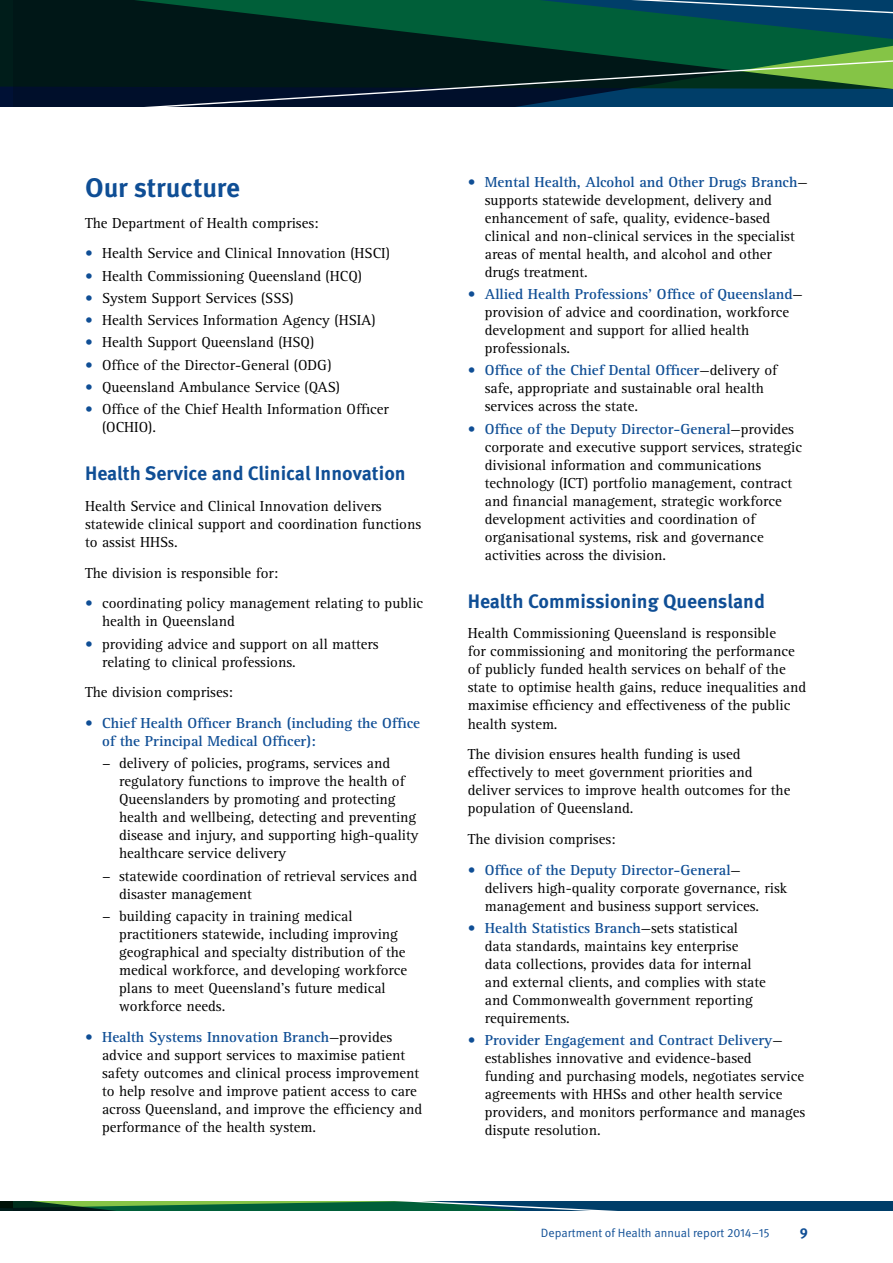
<style>
.page{position:relative;width:893px;height:1263px;background:#fff}
.page>*{position:absolute;margin:0;border:0;box-sizing:border-box;transform-origin:0 0}
.t1{font:700 27px "Meta OT";letter-spacing:-.005em;color:#0f4e95}
.t2{font:700 19.5px "Meta OT";color:#0f4e95}
.t3{font:15px/18px "Rotis Serif Std";color:#000}
.t4{font:700 15px/18px "Rotis Serif Std";color:#0f4e95}
.t5{font:700 14.4px "Meta OT";color:#0f4e95}
.t6{font:12px "Meta OT Norm";color:#0f4e95}
.s1{color:#0f4e95}
.s2{font-weight:400}
.s3{font-weight:700;color:#0f4e95}
</style>
<div class="page">
<svg style="left:13px;top:0;width:880px;height:106px;background:#083731"></svg>
<svg style="left:0;top:0;width:13px;height:106px"></svg>
<svg style="left:0;top:1202px;width:893px;height:8px;background:#155a52"></svg>
<h1 class="t1" style="left:85px;top:170px;width:156px">Our structure</h1>
<p class="t3" style="left:85px;top:214px;width:235px">The Department of Health comprises:</p>
<p class="t3" style="left:85px;top:245px;width:306px"><span class="s1">•</span> Health Service and Clinical Innovation (HSCI)</p>
<p class="t3" style="left:85px;top:267px;width:278px"><span class="s1">•</span> Health Commissioning Queensland (HCQ)</p>
<p class="t3" style="left:85px;top:289px;width:210px"><span class="s1">•</span> System Support Services (SSS)</p>
<p class="t3" style="left:85px;top:312px;width:292px"><span class="s1">•</span> Health Services Information Agency (HSIA)</p>
<p class="t3" style="left:85px;top:334px;width:231px"><span class="s1">•</span> Health Support Queensland (HSQ)</p>
<p class="t3" style="left:85px;top:356px;width:248px"><span class="s1">•</span> Office of the Director-General (ODG)</p>
<p class="t3" style="left:85px;top:378px;width:257px"><span class="s1">•</span> Queensland Ambulance Service (QAS)</p>
<p class="t3" style="left:102px;top:401px;width:288px;text-indent:-17px"><span class="s1">•</span> Office of the Chief Health Information Officer (OCHIO).</p>
<h2 class="t2" style="left:85px;top:461px;width:322px">Health Service and Clinical Innovation</h2>
<p class="t3" style="left:85px;top:497px;width:338px">Health Service and Clinical Innovation delivers statewide clinical support and coordination functions to assist HHSs.</p>
<p class="t3" style="left:85px;top:564px;width:195px">The division is responsible for:</p>
<p class="t3" style="left:102px;top:595px;width:323px;text-indent:-17px"><span class="s1">•</span> coordinating policy management relating to public health in Queensland</p>
<p class="t3" style="left:102px;top:635px;width:278px;text-indent:-17px"><span class="s1">•</span> providing advice and support on all matters relating to clinical professions.</p>
<p class="t3" style="left:85px;top:684px;width:149px">The division comprises:</p>
<p class="t4" style="left:102px;top:714px;width:320px;text-indent:-17px"><span class="s2">•</span> Chief Health Officer Branch (including the Office of the Principal Medical Officer):</p>
<p class="t3" style="left:119px;top:755px;width:301px;text-indent:-17px">− delivery of policies, programs, services and regulatory functions to improve the health of Queenslanders by promoting and protecting health and wellbeing, detecting and preventing disease and injury, and supporting high-quality healthcare service delivery</p>
<p class="t3" style="left:119px;top:867px;width:300px;text-indent:-17px">− statewide coordination of retrieval services and disaster management</p>
<p class="t3" style="left:119px;top:907px;width:290px;text-indent:-17px">− building capacity in training medical practitioners statewide, including improving geographical and specialty distribution of the medical workforce, and developing workforce plans to meet Queensland’s future medical workforce needs.</p>
<p class="t3" style="left:102px;top:1028px;width:322px;text-indent:-17px"><span class="s1">•</span> <span class="s3">Health Systems Innovation Branch</span>—provides advice and support services to maximise patient safety outcomes and clinical process improvement to help resolve and improve patient access to care across Queensland, and improve the efficiency and performance of the health system.</p>
<p class="t3" style="left:485px;top:173px;width:324px;text-indent:-17px"><span class="s1">•</span> <span class="s3">Mental Health, Alcohol and Other Drugs Branch</span>— supports statewide development, delivery and enhancement of safe, quality, evidence-based clinical and non-clinical services in the specialist areas of mental health, and alcohol and other drugs treatment.</p>
<p class="t3" style="left:485px;top:286px;width:320px;text-indent:-17px"><span class="s1">•</span> <span class="s3">Allied Health Professions’ Office of Queensland</span>— provision of advice and coordination, workforce development and support for allied health professionals.</p>
<p class="t3" style="left:485px;top:362px;width:294px;text-indent:-17px"><span class="s1">•</span> <span class="s3">Office of the Chief Dental Officer</span>—delivery of safe, appropriate and sustainable oral health services across the state.</p>
<p class="t3" style="left:485px;top:420px;width:319px;text-indent:-17px"><span class="s1">•</span> <span class="s3">Office of the Deputy Director-General</span>—provides corporate and executive support services, strategic divisional information and communications technology (ICT) portfolio management, contract and financial management, strategic workforce development activities and coordination of organisational systems, risk and governance activities across the division.</p>
<h2 class="t2" style="left:468px;top:589px;width:299px">Health Commissioning Queensland</h2>
<p class="t3" style="left:468px;top:625px;width:340px">Health Commissioning Queensland is responsible<br>for commissioning and monitoring the performance of publicly funded health services on behalf of the state to optimise health gains, reduce inequalities and maximise efficiency and effectiveness of the public health system.</p>
<p class="t3" style="left:468px;top:746px;width:324px">The division ensures health funding is used effectively to meet government priorities and deliver services to improve health outcomes for the population of Queensland.</p>
<p class="t3" style="left:468px;top:830px;width:149px">The division comprises:</p>
<p class="t3" style="left:485px;top:861px;width:304px;text-indent:-17px"><span class="s1">•</span> <span class="s3">Office of the Deputy Director-General</span>— delivers high-quality corporate governance, risk management and business support services.</p>
<p class="t3" style="left:485px;top:919px;width:283px;text-indent:-17px"><span class="s1">•</span> <span class="s3">Health Statistics Branch</span>—sets statistical data standards, maintains key enterprise data collections, provides data for internal and external clients, and complies with state and Commonwealth government reporting requirements.</p>
<p class="t3" style="left:485px;top:1032px;width:322px;text-indent:-17px"><span class="s1">•</span> <span class="s3">Provider Engagement and Contract Delivery</span>— establishes innovative and evidence-based<br>funding and purchasing models, negotiates service agreements with HHSs and other health service providers, and monitors performance and manages dispute resolution.</p>
<p class="t6" style="left:541px;top:1225px;width:230px">Department of Health annual report 2014–15</p>
<p class="t5" style="left:800px;top:1223px;width:10px">9</p>
</div>
